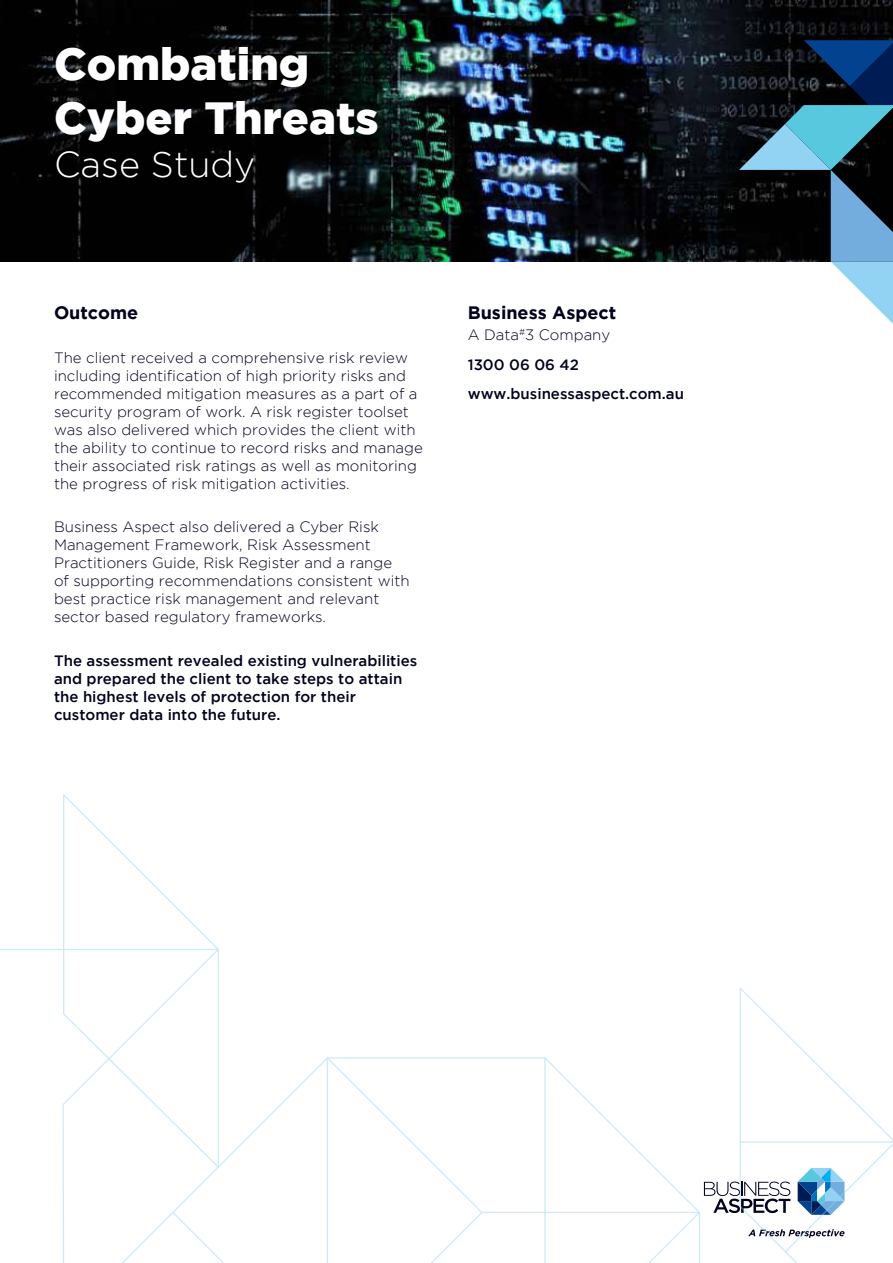
<style>
.page{position:relative;width:893px;height:1263px;background:#fff}
.page>*{position:absolute;margin:0;border:0;box-sizing:border-box;transform-origin:0 0}
.t1{font:900 45px/54px "Gotham";color:#fff}
.t2{font:300 36px "Gotham";color:#fff}
.t3{font:700 18px "Gotham";color:#00021e}
.t4{font:300 15px/18px "Gotham";color:#00021e}
.t5{font:500 15px/18px "Gotham";color:#00021e}
.s1{font-weight:300}
</style>
<div class="page">
<img style="left:0;top:0;width:893px;height:261px">
<svg style="left:0;top:794px;width:893px;height:469px"></svg>
<svg style="left:739px;top:40px;width:154px;height:284px"></svg>
<h1 class="t1" style="left:54px;top:36px;width:326px">Combating<br>Cyber Threats</h1>
<h2 class="t2" style="left:54px;top:145px;width:203px">Case Study</h2>
<p class="t3" style="left:54px;top:302px;width:86px">Outcome</p>
<p class="t4" style="left:54px;top:348px;width:370px">The client received a comprehensive risk review including identification of high priority risks and recommended mitigation measures as a part of a security program of work. A risk register toolset was also delivered which provides the client with the ability to continue to record risks and manage their associated risk ratings as well as monitoring the progress of risk mitigation activities.</p>
<p class="t4" style="left:54px;top:518px;width:357px">Business Aspect also delivered a Cyber Risk Management Framework, Risk Assessment Practitioners Guide, Risk Register and a range of supporting recommendations consistent with best practice risk management and relevant sector based regulatory frameworks.</p>
<p class="t5" style="left:54px;top:651px;width:365px">The assessment revealed existing vulnerabilities and prepared the client to take steps to attain the highest levels of protection for their customer data into the future.</p>
<p class="t3" style="left:468px;top:302px;width:150px">Business Aspect</p>
<p class="t5" style="left:468px;top:320px;width:218px;line-height:29.5px"><span class="s1">A Data</span><sup>#</sup><span class="s1">3 Company<br></span>1300 06 06 42 www.businessaspect.com.au</p>
</div>
